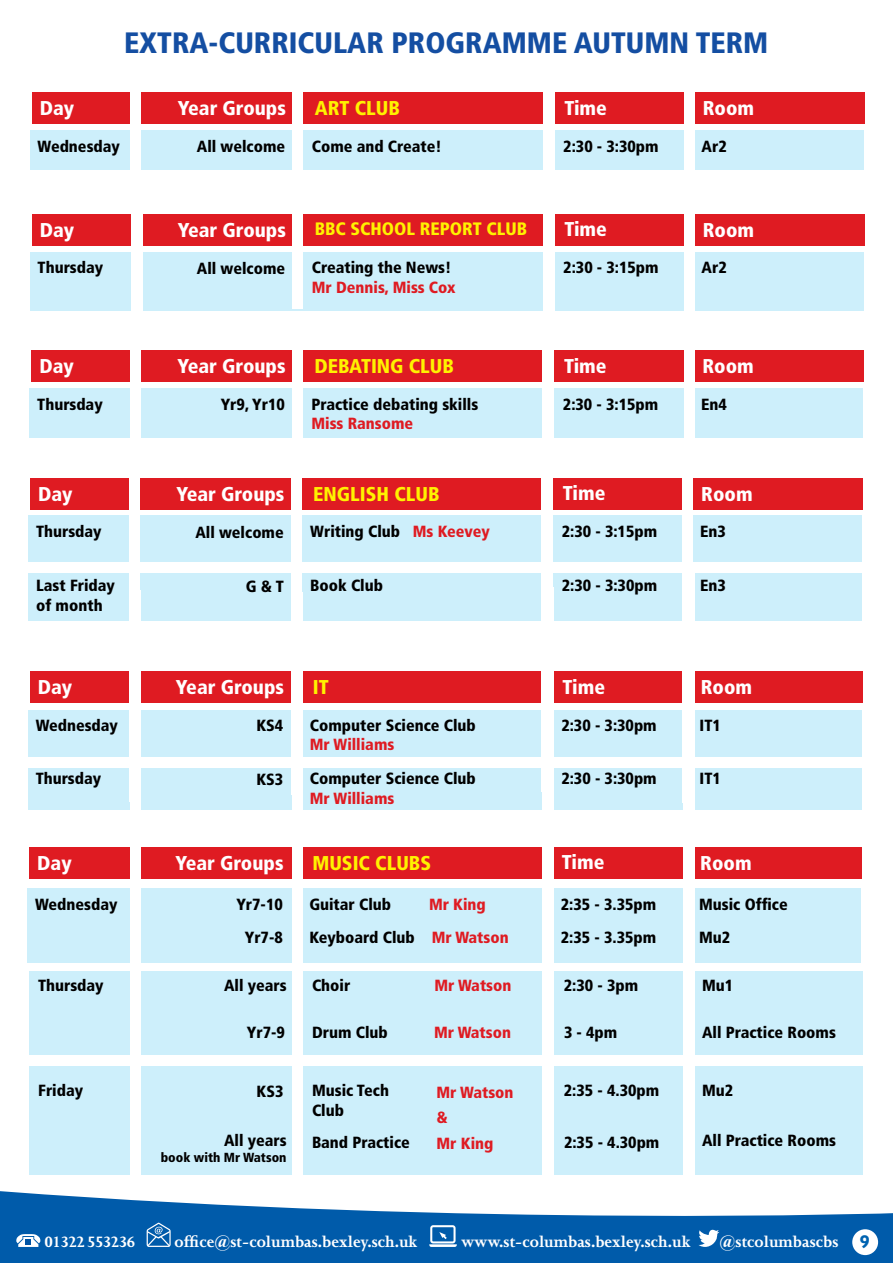
<style>
.page{position:relative;width:893px;height:1263px;background:#fff}
.page>*{position:absolute;margin:0;border:0;box-sizing:border-box;transform-origin:0 0}
.t1{font:900 condensed 29.4px "Frutiger";color:#144ea2}
.t2{font:900 condensed 19.95px "Frutiger";color:#fff}
.t3{font:900 condensed 19.95px "Frutiger";color:#fff200}
.t4{font:900 condensed 18px "Frutiger";color:#fff200}
.t5{font:700 17.25px "Joanna";color:#fff}
.t6{font:700 17.25px "Joanna";letter-spacing:-.07em;color:#fff}
.t7{font:900 condensed 16.2px/19.4px "Frutiger";color:#000}
.t8{font:900 condensed 16.2px/25.5px "Frutiger";color:#df1b22}
.t9{font:900 condensed 13.2px "Frutiger";color:#000}
.s1{color:#df1b22}
.s2{color:#000}
.s3{font-family:"Humanist 521 BT";font-size:18.45px;color:#0063b0}
</style>
<div class="page">
<div style="left:30px;top:130px;width:833px;height:40px;background:#cdeffb"></div>
<div style="left:32px;top:93px;width:832px;height:31px;background:#df1b22"></div>
<div style="left:131px;top:88px;width:10px;height:86px;background:#fff"></div>
<div style="left:543px;top:87px;width:11px;height:89px;background:#fff"></div>
<div style="left:684px;top:88px;width:11px;height:86px;background:#fff"></div>
<div style="left:293px;top:88px;width:10px;height:86px;background:#fff"></div>
<div style="left:30px;top:252px;width:833px;height:58px;background:#cdeffb"></div>
<div style="left:32px;top:214px;width:832px;height:32px;background:#df1b22"></div>
<div style="left:131px;top:209px;width:11px;height:115px;background:#fff"></div>
<div style="left:543px;top:209px;width:11px;height:101px;background:#fff"></div>
<div style="left:684px;top:209px;width:11px;height:121px;background:#fff"></div>
<div style="left:293px;top:210px;width:10px;height:99px;background:#fff"></div>
<div style="left:28px;top:516px;width:834px;height:105px;background:#cdeffb"></div>
<div style="left:22px;top:562px;width:848px;height:10px;background:#fff"></div>
<div style="left:30px;top:478px;width:833px;height:31px;background:#df1b22"></div>
<div style="left:129px;top:473px;width:11px;height:152px;background:#fff"></div>
<div style="left:541px;top:473px;width:12px;height:154px;background:#fff"></div>
<div style="left:683px;top:473px;width:10px;height:152px;background:#fff"></div>
<div style="left:291px;top:474px;width:11px;height:151px;background:#fff"></div>
<div style="left:30px;top:388px;width:833px;height:50px;background:#cdeffb"></div>
<div style="left:31px;top:351px;width:833px;height:31px;background:#df1b22"></div>
<div style="left:130px;top:350px;width:11px;height:94px;background:#fff"></div>
<div style="left:542px;top:350px;width:12px;height:96px;background:#fff"></div>
<div style="left:684px;top:350px;width:10px;height:94px;background:#fff"></div>
<div style="left:292px;top:350px;width:11px;height:94px;background:#fff"></div>
<div style="left:28px;top:711px;width:833px;height:99px;background:#cdeffb"></div>
<div style="left:30px;top:672px;width:832px;height:31px;background:#df1b22"></div>
<div style="left:129px;top:670px;width:10px;height:131px;background:#fff"></div>
<div style="left:541px;top:669px;width:11px;height:123px;background:#fff"></div>
<div style="left:291px;top:667px;width:10px;height:127px;background:#fff"></div>
<div style="left:682px;top:656px;width:11px;height:146px;background:#fff"></div>
<div style="left:19px;top:757px;width:848px;height:10px;background:#fff"></div>
<div style="left:28px;top:888px;width:833px;height:74px;background:#cdeffb"></div>
<div style="left:29px;top:847px;width:833px;height:31px;background:#df1b22"></div>
<div style="left:29px;top:972px;width:833px;height:203px;background:#cdeffb"></div>
<div style="left:25px;top:1055px;width:847px;height:10px;background:#fff"></div>
<div style="left:130px;top:590px;width:10px;height:620px;background:#fff"></div>
<div style="left:542px;top:587px;width:11px;height:633px;background:#fff"></div>
<div style="left:683px;top:573px;width:12px;height:675px;background:#fff"></div>
<div style="left:292px;top:592px;width:10px;height:618px;background:#fff"></div>
<svg style="left:0;top:1191px;width:893px;height:72px;fill:#005baa"></svg>
<div style="left:852px;top:1229px;width:26px;height:26px;background:#fff;border-radius:50%"></div>
<svg style="left:16px;top:1234px;width:25px;height:13px"></svg>
<svg style="left:147px;top:1223px;width:24px;height:24px"></svg>
<svg style="left:429px;top:1225px;width:28px;height:22px"></svg>
<svg style="left:698px;top:1229px;width:21px;height:21px"></svg>
<h1 class="t1" style="left:124px;top:25px;width:646px">EXTRA-CURRICULAR PROGRAMME AUTUMN TERM</h1>
<p class="t2" style="left:40px;top:96px;width:36px">Day</p>
<p class="t2" style="left:178px;top:96px;width:110px">Year Groups</p>
<p class="t3" style="left:315px;top:96px;width:87px">ART CLUB</p>
<p class="t2" style="left:564px;top:96px;width:44px">Time</p>
<p class="t2" style="left:703px;top:96px;width:53px">Room</p>
<p class="t7" style="left:197px;top:137px;width:90px">All welcome</p>
<p class="t7" style="left:38px;top:137px;width:84px">Wednesday</p>
<p class="t7" style="left:312px;top:137px;width:131px">Come and Create!</p>
<p class="t7" style="left:563px;top:137px;width:97px">2:30 - 3:30pm</p>
<p class="t7" style="left:702px;top:137px;width:27px">Ar2</p>
<p class="t2" style="left:40px;top:218px;width:36px">Day</p>
<p class="t2" style="left:178px;top:218px;width:110px">Year Groups</p>
<p class="t4" style="left:315px;top:218px;width:214px">BBC SCHOOL REPORT CLUB</p>
<p class="t2" style="left:564px;top:217px;width:44px">Time</p>
<p class="t2" style="left:703px;top:218px;width:53px">Room</p>
<p class="t7" style="left:197px;top:259px;width:90px">All welcome</p>
<p class="t7" style="left:38px;top:258px;width:67px">Thursday</p>
<p class="t7" style="left:312px;top:258px;width:141px">Creating the News!</p>
<p class="t7" style="left:563px;top:258px;width:97px">2:30 - 3:15pm</p>
<p class="t7" style="left:702px;top:258px;width:27px">Ar2</p>
<p class="t8" style="left:312px;top:274px;width:145px">Mr Dennis, Miss Cox</p>
<p class="t2" style="left:39px;top:354px;width:36px">Day</p>
<p class="t2" style="left:177px;top:354px;width:110px">Year Groups</p>
<p class="t3" style="left:314px;top:354px;width:141px">DEBATING CLUB</p>
<p class="t2" style="left:564px;top:354px;width:44px">Time</p>
<p class="t2" style="left:702px;top:354px;width:53px">Room</p>
<p class="t7" style="left:221px;top:395px;width:66px">Yr9, Yr10</p>
<p class="t7" style="left:37px;top:394px;width:67px">Thursday</p>
<p class="t7" style="left:311px;top:394px;width:168px">Practice debating skills</p>
<p class="t7" style="left:563px;top:394px;width:97px">2:30 - 3:15pm</p>
<p class="t7" style="left:701px;top:394px;width:27px">En4</p>
<p class="t8" style="left:311px;top:411px;width:103px">Miss Ransome</p>
<p class="t2" style="left:38px;top:482px;width:36px">Day</p>
<p class="t2" style="left:176px;top:482px;width:110px">Year Groups</p>
<p class="t3" style="left:313px;top:482px;width:128px">ENGLISH CLUB</p>
<p class="t2" style="left:563px;top:481px;width:44px">Time</p>
<p class="t2" style="left:701px;top:482px;width:53px">Room</p>
<p class="t7" style="left:195px;top:522px;width:90px">All welcome</p>
<p class="t7" style="left:36px;top:522px;width:67px">Thursday</p>
<p class="t7" style="left:36px;top:576px;width:80px">Last Friday of month</p>
<p class="t7" style="left:310px;top:522px;width:181px">Writing Club <span class="s1">Ms Keevey</span></p>
<p class="t7" style="left:310px;top:576px;width:74px">Book Club</p>
<p class="t7" style="left:562px;top:522px;width:97px">2:30 - 3:15pm</p>
<p class="t7" style="left:562px;top:576px;width:97px">2:30 - 3:30pm</p>
<p class="t7" style="left:700px;top:522px;width:27px">En3</p>
<p class="t7" style="left:700px;top:576px;width:27px">En3</p>
<p class="t7" style="left:246px;top:576px;width:40px">G &amp; T</p>
<p class="t2" style="left:38px;top:675px;width:36px">Day</p>
<p class="t2" style="left:176px;top:675px;width:110px">Year Groups</p>
<p class="t3" style="left:313px;top:675px;width:17px">IT</p>
<p class="t2" style="left:562px;top:674px;width:44px">Time</p>
<p class="t2" style="left:701px;top:675px;width:53px">Room</p>
<p class="t7" style="left:256px;top:716px;width:28px">KS4</p>
<p class="t7" style="left:36px;top:715px;width:84px">Wednesday</p>
<p class="t7" style="left:36px;top:769px;width:67px">Thursday</p>
<p class="t7" style="left:310px;top:715px;width:167px">Computer Science Club</p>
<p class="t8" style="left:310px;top:732px;width:86px">Mr Williams</p>
<p class="t7" style="left:310px;top:769px;width:167px">Computer Science Club</p>
<p class="t8" style="left:310px;top:785px;width:86px">Mr Williams</p>
<p class="t7" style="left:561px;top:715px;width:97px">2:30 - 3:30pm</p>
<p class="t7" style="left:561px;top:769px;width:97px">2:30 - 3:30pm</p>
<p class="t7" style="left:700px;top:715px;width:23px">IT1</p>
<p class="t7" style="left:700px;top:769px;width:23px">IT1</p>
<p class="t7" style="left:256px;top:769px;width:28px">KS3</p>
<p class="t2" style="left:37px;top:851px;width:36px">Day</p>
<p class="t2" style="left:175px;top:851px;width:110px">Year Groups</p>
<p class="t3" style="left:312px;top:851px;width:120px">MUSIC CLUBS</p>
<p class="t2" style="left:562px;top:850px;width:44px">Time</p>
<p class="t2" style="left:700px;top:851px;width:53px">Room</p>
<p class="t7" style="left:236px;top:888px;width:48px;line-height:33.2px;text-align:center">Yr7-10<br>Yr7-8</p>
<p class="t7" style="left:564px;top:976px;width:76px">2:30 - 3pm</p>
<p class="t7" style="left:561px;top:887px;width:97px;line-height:33px">2:35 - 3.35pm<br>2:35 - 3.35pm</p>
<p class="t7" style="left:699px;top:887px;width:90px;line-height:33.5px">Music Office<br>Mu2</p>
<p class="t7" style="left:35px;top:894px;width:84px">Wednesday</p>
<p class="t7" style="left:309px;top:894px;width:83px">Guitar Club</p>
<p class="t8" style="left:309px;top:887px;width:201px;line-height:33.8px;text-indent:120px">Mr King<br><span class="s2">Keyboard Club</span> Mr Watson</p>
<p class="t7" style="left:312px;top:976px;width:40px">Choir</p>
<p class="t8" style="left:434px;top:973px;width:78px">Mr Watson</p>
<p class="t7" style="left:312px;top:1022px;width:77px">Drum Club</p>
<p class="t8" style="left:434px;top:1019px;width:78px">Mr Watson</p>
<p class="t7" style="left:38px;top:976px;width:67px">Thursday</p>
<p class="t7" style="left:224px;top:976px;width:64px">All years</p>
<p class="t7" style="left:702px;top:976px;width:33px">Mu1</p>
<p class="t7" style="left:564px;top:1022px;width:55px">3 - 4pm</p>
<p class="t7" style="left:702px;top:1022px;width:135px">All Practice Rooms</p>
<p class="t7" style="left:247px;top:1022px;width:40px">Yr7-9</p>
<p class="t7" style="left:38px;top:1081px;width:46px">Friday</p>
<p class="t7" style="left:257px;top:1081px;width:28px">KS3</p>
<p class="t7" style="left:224px;top:1130px;width:64px">All years</p>
<p class="t9" style="left:161px;top:1149px;width:127px">book with Mr Watson</p>
<p class="t7" style="left:312px;top:1081px;width:78px">Music Tech<br>Club</p>
<p class="t7" style="left:312px;top:1132px;width:99px">Band Practice</p>
<p class="t8" style="left:436px;top:1079px;width:78px">Mr Watson &amp;<br>Mr King</p>
<p class="t7" style="left:564px;top:1081px;width:97px">2:35 - 4.30pm</p>
<p class="t7" style="left:564px;top:1132px;width:97px">2:35 - 4.30pm</p>
<p class="t7" style="left:702px;top:1081px;width:33px">Mu2</p>
<p class="t7" style="left:702px;top:1131px;width:135px">All Practice Rooms</p>
<p class="t6" style="left:44px;top:1232px;width:93px">01322 553236</p>
<p class="t5" style="left:174px;top:1232px;width:244px">office@st-columbas.bexley.sch.uk</p>
<p class="t5" style="left:461px;top:1232px;width:231px">www.st-columbas.bexley.sch.uk</p>
<p class="t5" style="left:719px;top:1232px;width:152px">@stcolumbascbs <span class="s3">9</span></p>
</div>
